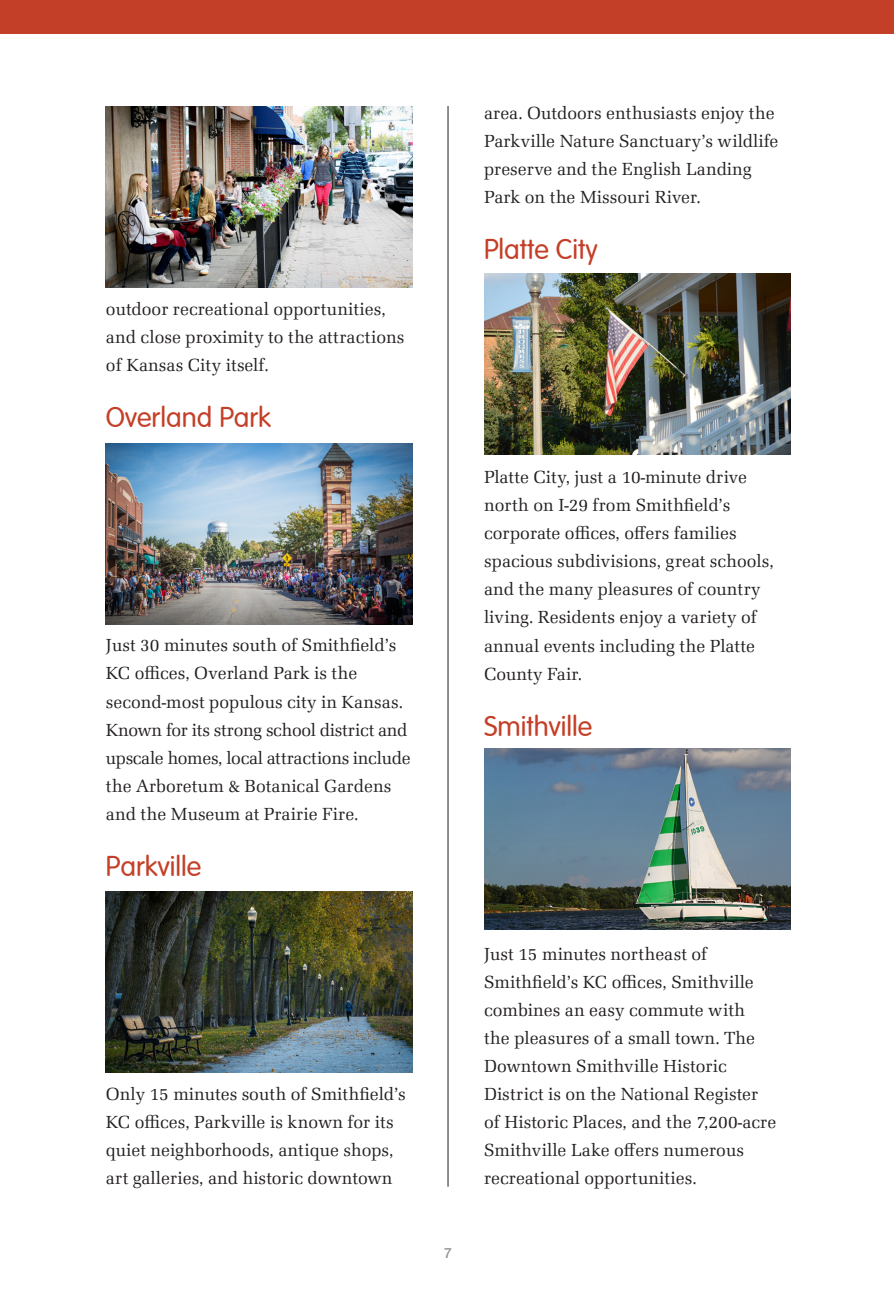
<style>
.page{position:relative;width:894px;height:1294px;background:#fff}
.page>*{position:absolute;margin:0;border:0;box-sizing:border-box;transform-origin:0 0}
.t1{font:300 28px "VAG Rounded";color:#c43f27}
.t2{font:18px/28px "Latino URW";color:#231f20}
.t3{font:500 14px "Helvetica Neue";color:#939598}
</style>
<div class="page">
<div style="left:0;top:0;width:894px;height:34px;background:#c43f27"></div>
<hr style="left:448px;top:106px;width:1px;height:1080px;background:#231f20">
<img style="left:106px;top:106px;width:306px;height:181px">
<img style="left:106px;top:443px;width:306px;height:181px">
<img style="left:484px;top:273px;width:306px;height:181px">
<img style="left:484px;top:748px;width:306px;height:181px">
<img style="left:106px;top:891px;width:306px;height:181px">
<p class="t2" style="left:106px;top:295px;width:300px">outdoor recreational opportunities, and close proximity to the attractions of Kansas City itself.</p>
<h1 class="t1" style="left:106px;top:401px;width:167px">Overland Park</h1>
<p class="t2" style="left:106px;top:631px;width:306px">Just 30 minutes south of Smithfield’s KC offices, Overland Park is the second-most populous city in Kansas.<br>Known for its strong school district and upscale homes, local attractions include the Arboretum &amp; Botanical Gardens and the Museum at Prairie Fire.</p>
<h1 class="t1" style="left:106px;top:849px;width:97px">Parkville</h1>
<p class="t2" style="left:106px;top:1079px;width:301px">Only 15 minutes south of Smithfield’s KC offices, Parkville is known for its quiet neighborhoods, antique shops, art galleries, and historic downtown</p>
<p class="t2" style="left:484px;top:99px;width:296px">area. Outdoors enthusiasts enjoy the Parkville Nature Sanctuary’s wildlife preserve and the English Landing Park on the Missouri River.</p>
<h1 class="t1" style="left:484px;top:233px;width:115px">Platte City</h1>
<p class="t2" style="left:484px;top:463px;width:291px">Platte City, just a 10-minute drive north on I-29 from Smithfield’s corporate offices, offers families spacious subdivisions, great schools, and the many pleasures of country living. Residents enjoy a variety of annual events including the Platte<br>County Fair.</p>
<h1 class="t1" style="left:484px;top:709px;width:110px">Smithville</h1>
<p class="t3" style="left:444px;top:1244px;width:9px">7</p>
<p class="t2" style="left:484px;top:939px;width:294px">Just 15 minutes northeast of Smithfield’s KC offices, Smithville combines an easy commute with<br>the pleasures of a small town. The Downtown Smithville Historic District is on the National Register of Historic Places, and the 7,200-acre Smithville Lake offers numerous recreational opportunities.</p>
</div>
